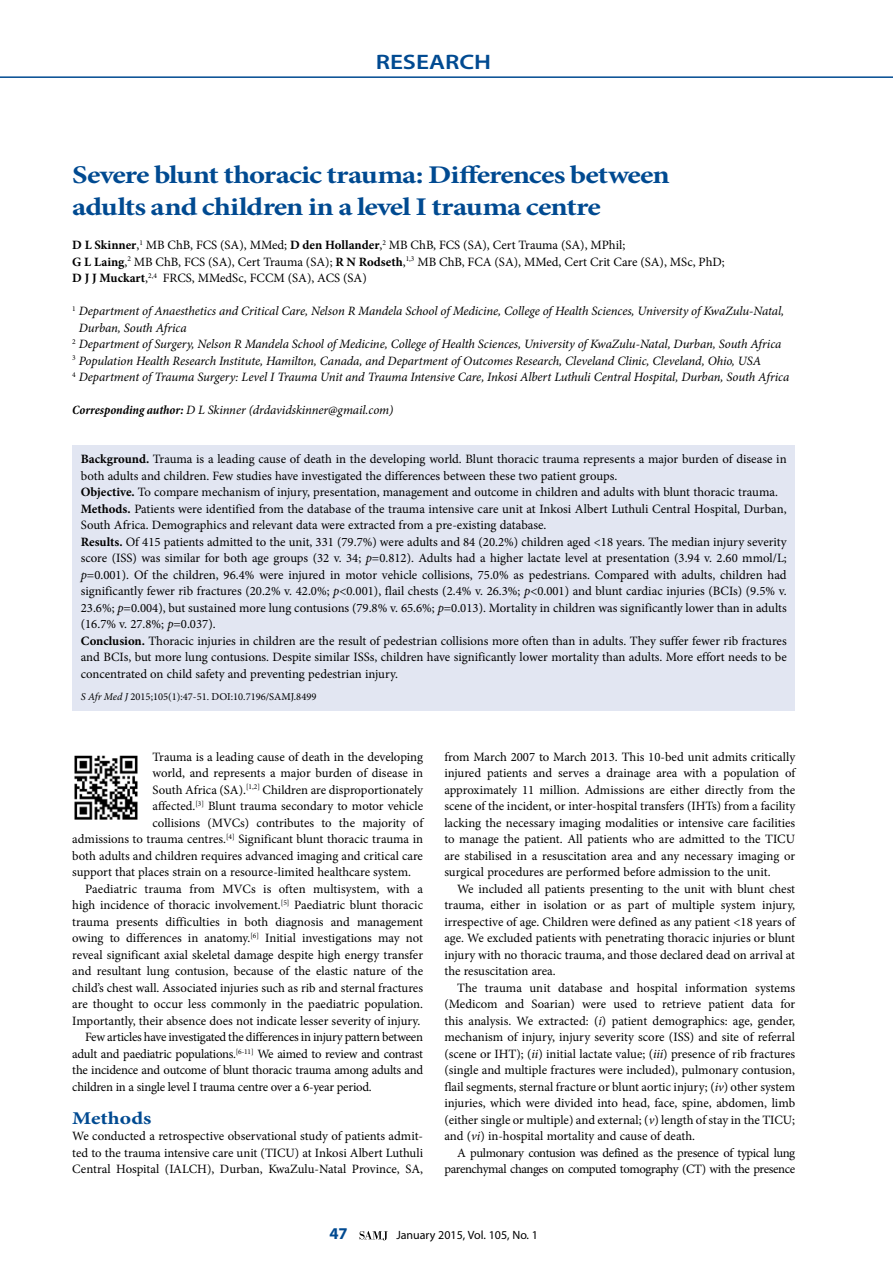
<style>
.page{position:relative;width:893px;height:1263px;background:#fff}
.page>*{position:absolute;margin:0;border:0;box-sizing:border-box;transform-origin:0 0}
.t1{font:700 25.5px/31.5px "Minion Pro";letter-spacing:-.03em;color:#004a91;scale:1.2 1}
.t2{font:600 21px "Myriad Pro";color:#004a91;scale:1.2 1}
.t3{font:700 18px "Minion Pro";color:#004a91;scale:1.2 1}
.t4{font:700 16.5px "Myriad Pro";color:#004a91}
.t5{font:12.75px/16.5px "Minion Pro";color:#000;text-align:justify}
.t6{font:italic 12.75px "Minion Pro";letter-spacing:-.01em;color:#000}
.t7{font:12.75px "Minion Pro";letter-spacing:-.02em;color:#000}
.t8{font:12.75px/16.5px "Minion Pro";letter-spacing:-.035em;color:#000;text-align:right}
.t9{font:12.75px "Minion Pro";letter-spacing:-.025em;color:#000}
.t10{font:12px "Myriad Pro";color:#000}
.t11{font:10.5px "Minion Pro";color:#000}
.s1{font-weight:700}
.s2{font-weight:700;font-stretch:condensed}
.s3{font-style:italic}
</style>
<div class="page">
<hr style="left:0;top:76px;width:893px;height:2px;background:#004a91">
<svg style="left:360px;top:1231px;width:28px;height:9px"></svg>
<div style="left:72px;top:446px;width:723px;height:265px;background:#e2e6f2"></div>
<img style="left:74px;top:755px;width:64px;height:65px">
<h2 class="t2" style="left:376px;top:48px;width:98px">RESEARCH</h2>
<h1 class="t1" style="left:72px;top:159px;width:499px">Severe blunt thoracic trauma: Differences between adults and children in a level I trauma centre</h1>
<p class="t5" style="left:72px;top:237px;width:654px;text-align:left"><span class="s1">D L Skinner</span>,<sup>1</sup> MB ChB, FCS (SA), MMed; <span class="s1">D den Hollander</span>,<sup>2</sup> MB ChB, FCS (SA), Cert Trauma (SA), MPhil;<br><span class="s1">G L Laing</span>,<sup>2</sup> MB ChB, FCS (SA), Cert Trauma (SA); <span class="s1">R N Rodseth</span>,<sup>1,3</sup> MB ChB, FCA (SA), MMed, Cert Crit Care (SA), MSc, PhD;<br><span class="s1">D J J Muckart</span>,<sup>2,4</sup> FRCS, MMedSc, FCCM (SA), ACS (SA)</p>
<p class="t6" style="left:72px;top:302px;width:713px"><sup>1</sup> Department of Anaesthetics and Critical Care, Nelson R Mandela School of Medicine, College of Health Sciences, University of KwaZulu-Natal,</p>
<p class="t6" style="left:79px;top:319px;width:109px">Durban, South Africa</p>
<p class="t6" style="left:72px;top:335px;width:711px"><sup>2</sup> Department of Surgery, Nelson R Mandela School of Medicine, College of Health Sciences, University of KwaZulu-Natal, Durban, South Africa</p>
<p class="t6" style="left:72px;top:352px;width:690px"><sup>3</sup> Population Health Research Institute, Hamilton, Canada, and Department of Outcomes Research, Cleveland Clinic, Cleveland, Ohio, USA</p>
<p class="t6" style="left:72px;top:368px;width:718px"><sup>4</sup> Department of Trauma Surgery: Level I Trauma Unit and Trauma Intensive Care, Inkosi Albert Luthuli Central Hospital, Durban, South Africa</p>
<p class="t6" style="left:72px;top:401px;width:323px"><span class="s2">Corresponding author:</span> D L Skinner (drdavidskinner@gmail.com)</p>
<p class="t5" style="left:81px;top:451px;width:707px;text-align:left"><span class="s1">Background.</span> Trauma is a leading cause of death in the developing world. Blunt thoracic trauma represents a major burden of disease in both adults and children. Few studies have investigated the differences between these two patient groups.<br><span class="s1">Objective.</span> To compare mechanism of injury, presentation, management and outcome in children and adults with blunt thoracic trauma.<br><span class="s1">Methods.</span> Patients were identified from the database of the trauma intensive care unit at Inkosi Albert Luthuli Central Hospital, Durban, South Africa. Demographics and relevant data were extracted from a pre-existing database.<br><span class="s1">Results.</span> Of 415 patients admitted to the unit, 331 (79.7%) were adults and 84 (20.2%) children aged &lt;18 years. The median injury severity score (ISS) was similar for both age groups (32 v. 34; <span class="s3">p</span>=0.812). Adults had a higher lactate level at presentation (3.94 v. 2.60 mmol/L; <span class="s3">p</span>=0.001). Of the children, 96.4% were injured in motor vehicle collisions, 75.0% as pedestrians. Compared with adults, children had significantly fewer rib fractures (20.2% v. 42.0%; <span class="s3">p</span>&lt;0.001), flail chests (2.4% v. 26.3%; <span class="s3">p</span>&lt;0.001) and blunt cardiac injuries (BCIs) (9.5% v.<br>23.6%; <span class="s3">p</span>=0.004), but sustained more lung contusions (79.8% v. 65.6%; <span class="s3">p</span>=0.013). Mortality in children was significantly lower than in adults (16.7% v. 27.8%; <span class="s3">p</span>=0.037).<br><span class="s1">Conclusion.</span> Thoracic injuries in children are the result of pedestrian collisions more often than in adults. They suffer fewer rib fractures and BCIs, but more lung contusions. Despite similar ISSs, children have significantly lower mortality than adults. More effort needs to be concentrated on child safety and preventing pedestrian injury.</p>
<p class="t11" style="left:81px;top:690px;width:237px"><span class="s3">S Afr Med J</span> 2015;105(1):47-51. DOI:10.7196/SAMJ.8499</p>
<p class="t5" style="left:153px;top:748px;width:272px">Trauma is a leading cause of death in the developing</p>
<p class="t5" style="left:153px;top:765px;width:272px">world, and represents a major burden of disease in</p>
<p class="t5" style="left:153px;top:781px;width:272px">South Africa (SA).<sup>[1,2]</sup> Children are disproportionately</p>
<p class="t5" style="left:153px;top:798px;width:272px">affected.<sup>[3]</sup> Blunt trauma secondary to motor vehicle</p>
<p class="t5" style="left:153px;top:814px;width:272px">collisions (MVCs) contributes to the majority of</p>
<p class="t5" style="left:72px;top:831px;width:352px">admissions to trauma centres.<sup>[4]</sup> Significant blunt thoracic trauma in</p>
<p class="t5" style="left:72px;top:847px;width:352px">both adults and children requires advanced imaging and critical care</p>
<p class="t5" style="left:72px;top:864px;width:340px">support that places strain on a resource-limited healthcare system.</p>
<p class="t5" style="left:85px;top:880px;width:340px">Paediatric trauma from MVCs is often multisystem, with a</p>
<p class="t5" style="left:72px;top:897px;width:352px">high incidence of thoracic involvement.<sup>[5]</sup> Paediatric blunt thoracic</p>
<p class="t5" style="left:72px;top:913px;width:352px">trauma presents difficulties in both diagnosis and management</p>
<p class="t5" style="left:72px;top:930px;width:352px">owing to differences in anatomy.<sup>[6]</sup> Initial investigations may not</p>
<p class="t5" style="left:72px;top:946px;width:352px">reveal significant axial skeletal damage despite high energy transfer</p>
<p class="t5" style="left:72px;top:963px;width:352px">and resultant lung contusion, because of the elastic nature of the</p>
<p class="t5" style="left:72px;top:979px;width:352px">child’s chest wall. Associated injuries such as rib and sternal fractures</p>
<p class="t5" style="left:72px;top:996px;width:352px">are thought to occur less commonly in the paediatric population.</p>
<p class="t5" style="left:72px;top:1012px;width:350px">Importantly, their absence does not indicate lesser severity of injury.</p>
<p class="t7" style="left:85px;top:1028px;width:339px">Few articles have investigated the differences in injury pattern between</p>
<p class="t7" style="left:72px;top:1045px;width:352px">adult and paediatric populations.<sup>[6-11]</sup> We aimed to review and contrast</p>
<p class="t9" style="left:72px;top:1062px;width:352px">the incidence and outcome of blunt thoracic trauma among adults and</p>
<p class="t7" style="left:72px;top:1078px;width:301px">children in a single level I trauma centre over a 6-year period.</p>
<h3 class="t3" style="left:72px;top:1105px;width:67px">Methods</h3>
<p class="t5" style="left:72px;top:1128px;width:352px">We conducted a retrospective observational study of patients admit&shy;ted to the trauma intensive care unit (TICU) at Inkosi Albert Luthuli Central Hospital (IALCH), Durban, KwaZulu-Natal Province, SA,</p>
<p class="t5" style="left:444px;top:748px;width:352px">from March 2007 to March 2013. This 10-bed unit admits critically injured patients and serves a drainage area with a population of approximately 11 million. Admissions are either directly from the scene of the incident, or inter-hospital transfers (IHTs) from a facility lacking the necessary imaging modalities or intensive care facilities to manage the patient. All patients who are admitted to the TICU are stabilised in a resuscitation area and any necessary imaging or surgical procedures are performed before admission to the unit.</p>
<p class="t5" style="left:444px;top:880px;width:352px;text-indent:13px">We included all patients presenting to the unit with blunt chest trauma, either in isolation or as part of multiple system injury, irrespective of age. Children were defined as any patient &lt;18 years of age. We excluded patients with penetrating thoracic injuries or blunt injury with no thoracic trauma, and those declared dead on arrival at the resuscitation area.</p>
<p class="t5" style="left:444px;top:979px;width:352px;text-indent:13px">The trauma unit database and hospital information systems (Medicom and Soarian) were used to retrieve patient data for this analysis. We extracted: (<span class="s3">i</span>) patient demographics: age, gender, mechanism of injury, injury severity score (ISS) and site of referral (scene or IHT); (<span class="s3">ii</span>) initial lactate value; (<span class="s3">iii</span>) presence of rib fractures (single and multiple fractures were included), pulmonary contusion, flail segments, sternal fracture or blunt aortic injury; (<span class="s3">iv</span>) other system injuries, which were divided into head, face, spine, abdomen, limb (either single or multiple) and external; (<span class="s3">v</span>) length of stay in the TICU; and (<span class="s3">vi</span>) in-hospital mortality and cause of death.</p>
<p class="t8" style="left:444px;top:1144px;width:352px">A pulmonary contusion was defined as the presence of typical lung parenchymal changes on computed tomography (CT) with the presence</p>
<p class="t4" style="left:329px;top:1223px;width:20px">47</p>
<p class="t10" style="left:396px;top:1228px;width:143px">January 2015, Vol. 105, No. 1</p>
</div>
